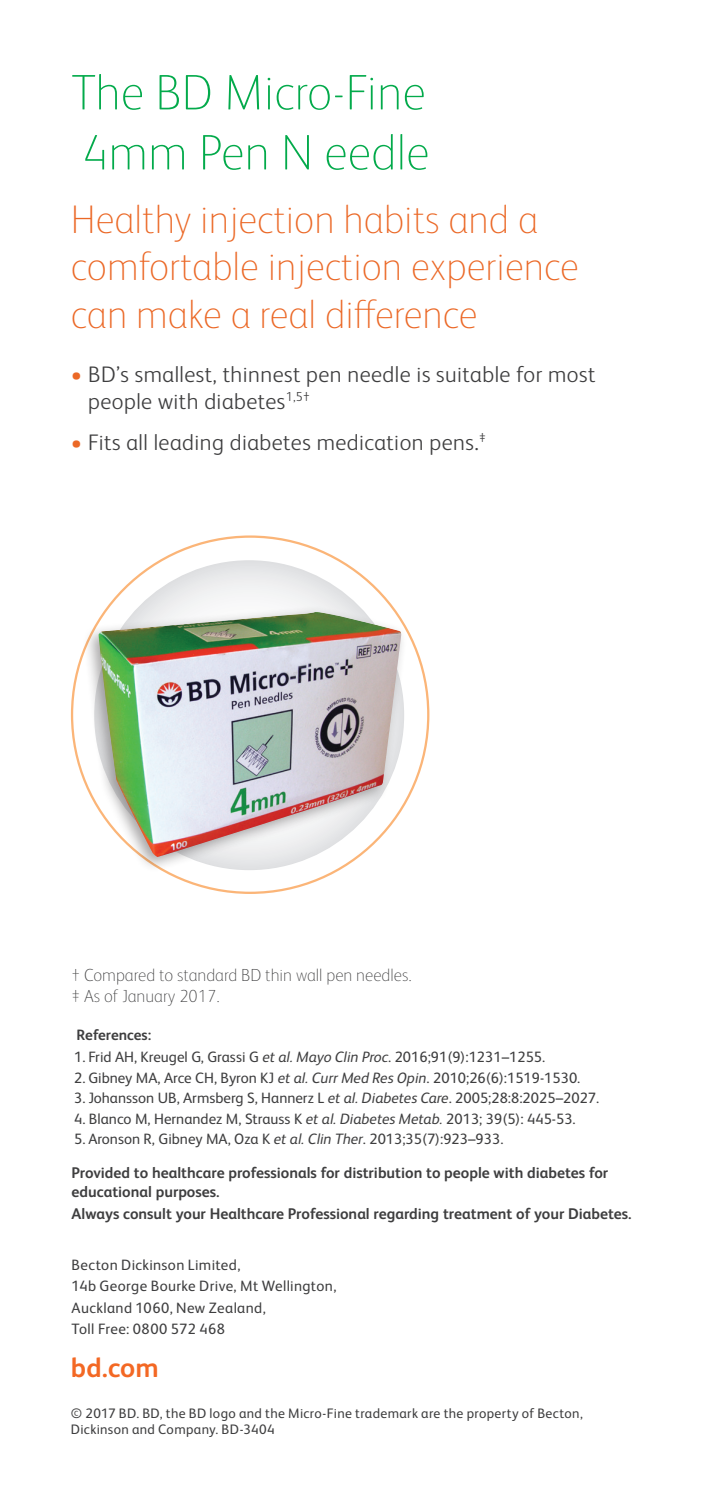
<style>
.page{position:relative;width:702px;height:1489px;background:#fff}
.page>*{position:absolute;margin:0;border:0;box-sizing:border-box;transform-origin:0 0}
.t1{font:100 50px/60px "FS Albert Pro";color:#03aa4b}
.t2{font:100 40px/47.2px "FS Albert Pro";color:#eb6826}
.t3{font:700 27.5px "FS Albert Pro";color:#f36824}
.t4{font:300 22.5px/27px "FS Albert Pro";letter-spacing:.02em;color:#3e3e3f}
.t5{font:100 17.5px/21px "FS Albert Pro";color:#3e3e3f}
.t6{font:700 15.5px/18.5px "FS Albert Pro";color:#3e3e3f}
.t7{font:15px "FS Albert Pro";color:#3e3e3f}
.t8{font:15px/21.2px "FS Albert Pro";letter-spacing:.025em;color:#3e3e3f}
.t9{font:700 15px "FS Albert Pro";color:#3e3e3f}
.t10{font:13.75px/16.2px "FS Albert Pro";letter-spacing:.025em;color:#3e3e3f}
.s1{color:#eb6826}
.s2{font-style:italic}
</style>
<div class="page">
<div style="left:94px;top:560px;width:310px;height:310px;background:#ebebed;border-radius:155px"></div>
<div style="left:82px;top:605px;width:325px;height:267px;background:#231f20;opacity:.39"></div>
<img style="left:98px;top:612px;width:303px;height:245px">
<h1 class="t1" style="left:71px;top:60px;width:360px">The BD Micro-Fine<br>4mm Pen N eedle</h1>
<h2 class="t2" style="left:71px;top:194px;width:509px">Healthy injection habits and a comfortable injection experience can make a real difference</h2>
<h3 class="t4" style="left:88px;top:359px;width:508px;text-indent:-17px"><span class="s1">•</span> BD’s smallest, thinnest pen needle is suitable for most people with diabetes<sup>1,5†</sup></h3>
<h3 class="t4" style="left:71px;top:427px;width:416px"><span class="s1">•</span> Fits all leading diabetes medication pens.<sup>‡</sup></h3>
<p class="t5" style="left:72px;top:963px;width:341px">† Compared to standard BD thin wall pen needles. ‡ As of January 2017.</p>
<p class="t9" style="left:77px;top:1024px;width:76px">References:</p>
<p class="t7" style="left:74px;top:1046px;width:472px">1. Frid AH, Kreugel G, Grassi G <span class="s2">et al. Mayo Clin Proc</span>. 2016;91(9):1231–1255.</p>
<p class="t7" style="left:74px;top:1066px;width:507px">2. Gibney MA, Arce CH, Byron KJ <span class="s2">et al. Curr Med Res Opin</span>. 2010;26(6):1519-1530.</p>
<p class="t7" style="left:74px;top:1087px;width:526px">3. Johansson UB, Armsberg S, Hannerz L <span class="s2">et al. Diabetes Care</span>. 2005;28:8:2025–2027.</p>
<p class="t7" style="left:74px;top:1107px;width:503px">4. Blanco M, Hernandez M, Strauss K <span class="s2">et al. Diabetes Metab.</span> 2013; 39(5): 445-53.</p>
<p class="t7" style="left:74px;top:1128px;width:431px">5. Aronson R, Gibney MA, Oza K <span class="s2">et al. Clin Ther</span>. 2013;35(7):923–933.</p>
<p class="t6" style="left:72px;top:1162px;width:538px">Provided to healthcare professionals for distribution to people with diabetes for educational purposes.</p>
<p class="t6" style="left:72px;top:1203px;width:561px">Always consult your Healthcare Professional regarding treatment of your Diabetes.</p>
<p class="t8" style="left:72px;top:1253px;width:266px">Becton Dickinson Limited,<br>14b George Bourke Drive, Mt Wellington,<br>Auckland 1060, New Zealand,<br>Toll Free: 0800 572 468</p>
<h3 class="t3" style="left:71px;top:1347px;width:89px">bd.com</h3>
<p class="t10" style="left:71px;top:1403px;width:513px">© 2017 BD. BD, the BD logo and the Micro-Fine trademark are the property of Becton,<br>Dickinson and Company. BD-3404</p>
</div>
